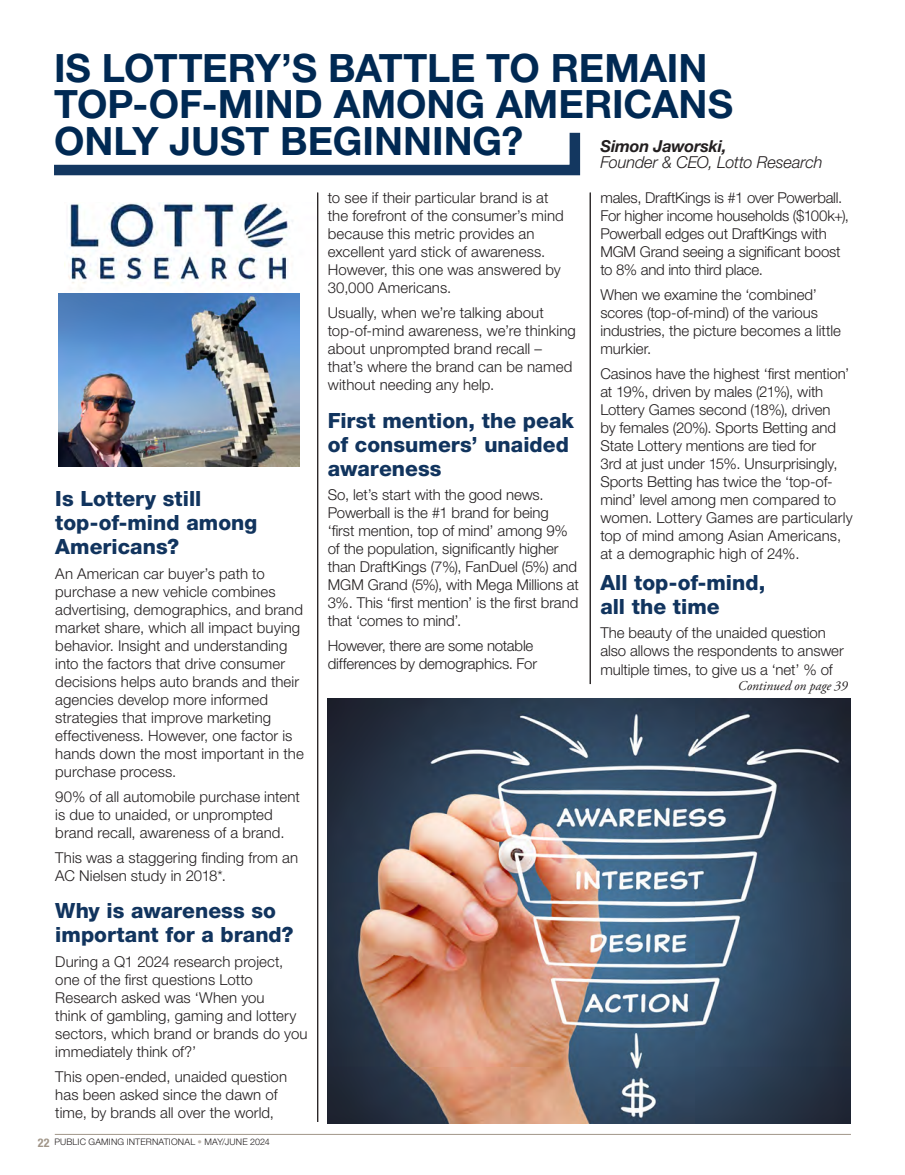
<style>
.page{position:relative;width:905px;height:1175px;background:#fff}
.page>*{position:absolute;margin:0;border:0;box-sizing:border-box;transform-origin:0 0}
.t1{font:700 39.15px/36.5px "Helvetica Neue LT Std";color:#002953}
.t2{font:800 21px/24px "Helvetica Neue LT Std";color:#11345e}
.t3{font:italic 300 16.5px/16.2px "Helvetica Neue LT Std";letter-spacing:-.01em;color:#231f20}
.t4{font:300 15px/18px "Helvetica Neue LT Std";color:#231f20}
.t5{font:italic 13.5px "Adobe Garamond Pro";color:#231f20}
.t6{font:300 9px "Helvetica Neue LT Std";letter-spacing:.02em;color:#231f20}
.s1{font-weight:700}
.s2{font-weight:700;font-stretch:condensed;font-size:12px;color:#a19689}
.s3{color:#beb6ad}
</style>
<div class="page">
<hr style="left:55px;top:1134px;width:795px;height:1px;background:#a19689">
<hr style="left:317px;top:193px;width:1px;height:929px;background:#231f20">
<hr style="left:590px;top:193px;width:1px;height:491px;background:#231f20">
<img style="left:64px;top:202px;width:229px;height:83px">
<img style="left:58px;top:293px;width:242px;height:173px">
<svg style="left:54px;top:132px;width:527px;height:44px"></svg>
<img style="left:328px;top:698px;width:522px;height:426px">
<p class="t1" style="left:54px;top:49px;width:680px">IS LOTTERY’S BATTLE TO REMAIN<br>TOP-OF-MIND AMONG AMERICANS<br>ONLY JUST BEGINNING?</p>
<p class="t3" style="left:600px;top:138px;width:224px"><span class="s1">Simon Jaworski,<br></span>Founder &amp; CEO, Lotto Research</p>
<p class="t2" style="left:55px;top:486px;width:203px">Is Lottery still top-of-mind among<br>Americans?</p>
<p class="t4" style="left:55px;top:564px;width:250px">An American car buyer’s path to purchase a new vehicle combines advertising, demographics, and brand market share, which all impact buying behavior. Insight and understanding into the factors that drive consumer decisions helps auto brands and their agencies develop more informed strategies that improve marketing effectiveness. However, one factor is hands down the most important in the purchase process.</p>
<p class="t4" style="left:55px;top:787px;width:246px">90% of all automobile purchase intent is due to unaided, or unprompted brand recall, awareness of a brand.</p>
<p class="t4" style="left:55px;top:848px;width:244px">This was a staggering finding from an<br>AC Nielsen study in 2018*.</p>
<p class="t2" style="left:55px;top:898px;width:240px">Why is awareness so important for a brand?</p>
<p class="t4" style="left:55px;top:952px;width:254px">During a Q1 2024 research project, one of the first questions Lotto<br>Research asked was ‘When you<br>think of gambling, gaming and lottery sectors, which brand or brands do you immediately think of?’</p>
<p class="t4" style="left:55px;top:1067px;width:233px">This open-ended, unaided question has been asked since the dawn of time, by brands all over the world,</p>
<p class="t6" style="left:38px;top:1135px;width:233px"><span class="s2">22</span> PUBLIC GAMING INTERNATIONAL <span class="s3">•</span> MAY/JUNE 2024</p>
<p class="t4" style="left:328px;top:189px;width:237px">to see if their particular brand is at the forefront of the consumer’s mind because this metric provides an excellent yard stick of awareness.<br>However, this one was answered by<br>30,000 Americans.</p>
<p class="t4" style="left:328px;top:303px;width:249px">Usually, when we’re talking about top-of-mind awareness, we’re thinking about unprompted brand recall – that’s where the brand can be named without needing any help.</p>
<p class="t2" style="left:328px;top:408px;width:248px">First mention, the peak of consumers’ unaided awareness</p>
<p class="t4" style="left:328px;top:486px;width:253px">So, let’s start with the good news.<br>Powerball is the #1 brand for being ‘first mention, top of mind’ among 9% of the population, significantly higher than DraftKings (7%), FanDuel (5%) and MGM Grand (5%), with Mega Millions at 3%. This ‘first mention’ is the first brand that ‘comes to mind’.</p>
<p class="t4" style="left:328px;top:636px;width:211px">However, there are some notable differences by demographics. For</p>
<p class="t4" style="left:600px;top:189px;width:250px">males, DraftKings is #1 over Powerball.<br>For higher income households ($100k+), Powerball edges out DraftKings with MGM Grand seeing a significant boost to 8% and into third place.</p>
<p class="t4" style="left:600px;top:285px;width:242px">When we examine the ‘combined’ scores (top-of-mind) of the various industries, the picture becomes a little murkier.</p>
<p class="t4" style="left:600px;top:364px;width:254px">Casinos have the highest ‘first mention’ at 19%, driven by males (21%), with Lottery Games second (18%), driven<br>by females (20%). Sports Betting and State Lottery mentions are tied for<br>3rd at just under 15%. Unsurprisingly, Sports Betting has twice the ‘top-of&shy;mind’ level among men compared to women. Lottery Games are particularly top of mind among Asian Americans, at a demographic high of 24%.</p>
<p class="t2" style="left:600px;top:570px;width:166px">All top-of-mind, all the time</p>
<p class="t4" style="left:600px;top:624px;width:245px">The beauty of the unaided question also allows the respondents to answer multiple times, to give us a ‘net’ % of</p>
<p class="t5" style="left:737px;top:677px;width:111px">Continued on page 39</p>
</div>
